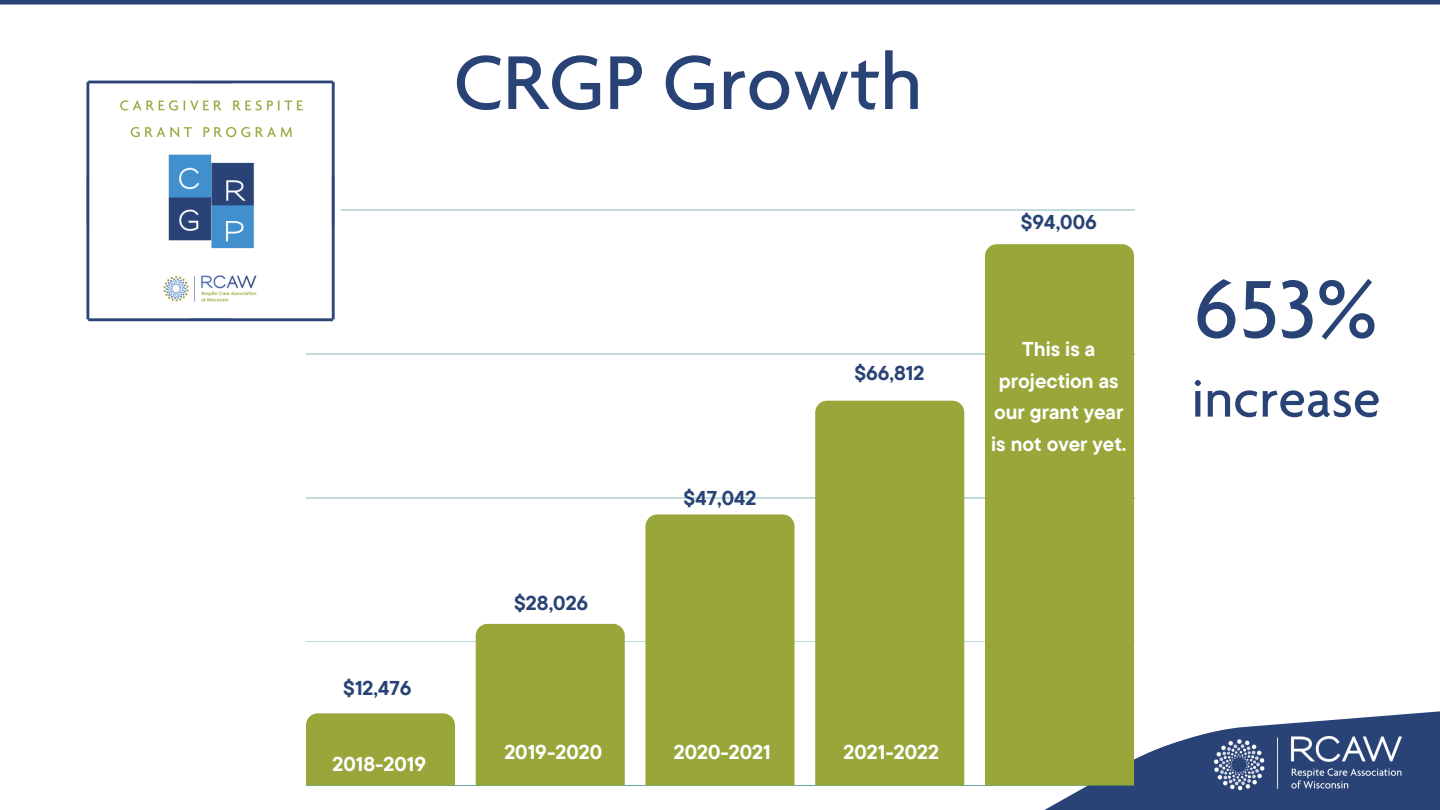
<style>
.page{position:relative;width:1440px;height:810px;background:#fff}
.page>*{position:absolute;margin:0;border:0;box-sizing:border-box;transform-origin:0 0}
.t1{font:500 88.4px "Agenda";color:#294376}
.t2{font:500 82.4px "Agenda";color:#294376}
.t3{font:500 56.5px "Agenda";color:#294376}
.t4{font:700 20px/31.5px "TT Commons Pro";color:#fff;text-align:center}
.t5{font:700 20px "TT Commons Pro";color:#294376}
</style>
<div class="page">
<hr style="left:0;top:0;width:1440px;height:4px;background:#294376">
<svg style="left:964px;top:689px;width:476px;height:121px;fill:#294376"></svg>
<hr style="left:306px;top:210px;width:828px;height:1px;background:#007074">
<hr style="left:306px;top:354px;width:828px;height:1px;background:#007074">
<hr style="left:306px;top:497px;width:828px;height:1px;background:#007074">
<hr style="left:306px;top:641px;width:828px;height:1px;background:#007074">
<hr style="left:306px;top:785px;width:828px;height:1px;background:#007074">
<div style="left:306px;top:713px;width:149px;height:73px;background:#98a63a"></div>
<div style="left:476px;top:624px;width:149px;height:162px;background:#98a63a"></div>
<svg style="left:645px;top:514px;width:150px;height:272px;background:#9ba840"></svg>
<div style="left:815px;top:401px;width:149px;height:385px;background:#98a63a"></div>
<div style="left:985px;top:244px;width:149px;height:542px;background:#98a63a"></div>
<img style="left:1214px;top:736px;width:187px;height:54px">
<img style="left:86px;top:80px;width:254px;height:242px">
<p class="t2" style="left:454px;top:50px;width:470px">CRGP Growth</p>
<p class="t5" style="left:343px;top:675px;width:70px">$12,476</p>
<p class="t4" style="left:333px;top:747px;width:95px">2018-2019</p>
<p class="t5" style="left:514px;top:590px;width:76px">$28,026</p>
<p class="t5" style="left:684px;top:485px;width:74px">$47,042</p>
<p class="t5" style="left:854px;top:360px;width:72px">$66,812</p>
<p class="t4" style="left:504px;top:736px;width:99px">2019-2020</p>
<p class="t4" style="left:674px;top:736px;width:98px">2020-2021</p>
<p class="t4" style="left:844px;top:736px;width:97px">2021-2022</p>
<p class="t5" style="left:1021px;top:209px;width:77px">$94,006</p>
<p class="t4" style="left:991px;top:333px;width:137px">This is a projection as our grant year is not over yet.</p>
<p class="t1" style="left:1194px;top:274px;width:185px">653%</p>
<p class="t3" style="left:1191px;top:376px;width:191px">increase</p>
</div>
